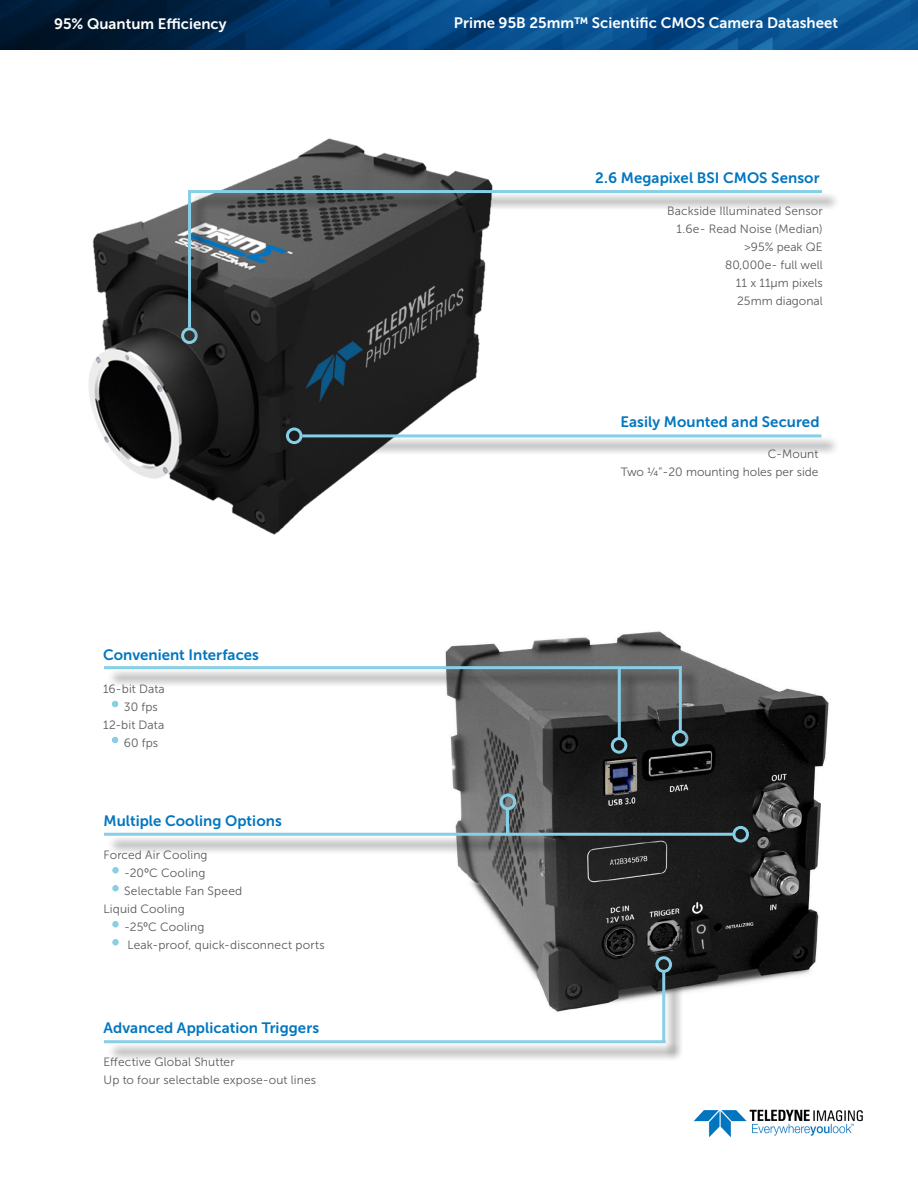
<style>
.page{position:relative;width:918px;height:1188px;background:#fff}
.page>*{position:absolute;margin:0;border:0;box-sizing:border-box;transform-origin:0 0}
.t1{font:15px "Museo Sans 700";letter-spacing:.005em;color:#0076c0}
.t2{font:15px "Museo Sans 700";color:#fff}
.t3{font:12px "Museo Sans 300";letter-spacing:.01em;color:#58595b}
.s1{color:#86cfe6}
.s2{font-family:"Arial"}
</style>
<div class="page">
<img style="left:425px;top:631px;width:404px;height:381px">
<img style="left:89px;top:138px;width:404px;height:397px">
<div style="left:181px;top:327px;width:17px;height:17px;border:3px solid #86cfe6;border-radius:50%"></div>
<div style="left:190px;top:192px;width:650px;height:154px;background:#231f20;opacity:.75"></div>
<hr style="left:188px;top:190px;width:3px;height:138px;background:#86cfe6">
<hr style="left:189px;top:190px;width:633px;height:3px;background:#86cfe6">
<div style="left:286px;top:428px;width:17px;height:16px;border:3px solid #86cfe6;border-radius:50%"></div>
<div style="left:305px;top:437px;width:535px;height:19px;background:#231f20;opacity:.75"></div>
<hr style="left:302px;top:434px;width:519px;height:3px;background:#86cfe6">
<div style="left:672px;top:730px;width:16px;height:17px;border:3px solid #86cfe6;border-radius:50%"></div>
<div style="left:107px;top:668px;width:593px;height:20px;background:#231f20;opacity:.75"></div>
<hr style="left:104px;top:666px;width:578px;height:3px;background:#86cfe6">
<div style="left:681px;top:669px;width:20px;height:82px;background:#231f20;opacity:.75"></div>
<hr style="left:679px;top:666px;width:3px;height:66px;background:#86cfe6">
<div style="left:620px;top:670px;width:20px;height:88px;background:#231f20;opacity:.75"></div>
<hr style="left:618px;top:667px;width:3px;height:72px;background:#86cfe6">
<div style="left:508px;top:813px;width:20px;height:39px;background:#231f20;opacity:.75"></div>
<hr style="left:506px;top:810px;width:3px;height:24px;background:#86cfe6">
<div style="left:611px;top:737px;width:16px;height:17px;border:3px solid #86cfe6;border-radius:50%"></div>
<div style="left:500px;top:794px;width:16px;height:16px;border:3px solid #86cfe6;border-radius:50%"></div>
<div style="left:107px;top:835px;width:644px;height:19px;background:#231f20;opacity:.75"></div>
<hr style="left:104px;top:833px;width:629px;height:3px;background:#86cfe6">
<div style="left:107px;top:1042px;width:577px;height:20px;background:#231f20;opacity:.75"></div>
<hr style="left:104px;top:1040px;width:562px;height:3px;background:#86cfe6">
<div style="left:732px;top:826px;width:17px;height:17px;border:3px solid #86cfe6;border-radius:50%"></div>
<div style="left:655px;top:956px;width:17px;height:17px;border:3px solid #86cfe6;border-radius:50%"></div>
<div style="left:664px;top:975px;width:20px;height:86px;background:#231f20;opacity:.75"></div>
<hr style="left:662px;top:972px;width:3px;height:71px;background:#86cfe6">
<img style="left:693px;top:1109px;width:170px;height:29px">
<img style="left:0;top:0;width:918px;height:49px">
<p class="t2" style="left:54px;top:15px;width:174px">95% Quantum Efficiency</p>
<p class="t2" style="left:454px;top:15px;width:386px">Prime 95B 25mm™ Scientific CMOS Camera Datasheet</p>
<p class="t1" style="left:595px;top:170px;width:226px">2.6 Megapixel BSI CMOS Sensor</p>
<p class="t3" style="left:667px;top:205px;width:157px">Backside Illuminated Sensor</p>
<p class="t3" style="left:677px;top:223px;width:148px">1.6e- Read Noise (Median)</p>
<p class="t3" style="left:744px;top:241px;width:80px">&gt;95% peak QE</p>
<p class="t3" style="left:725px;top:259px;width:99px">80,000e- full well</p>
<p class="t3" style="left:736px;top:277px;width:88px">11 x 11μ m pixels</p>
<p class="t3" style="left:737px;top:295px;width:87px">25mm diagonal</p>
<p class="t1" style="left:620px;top:414px;width:201px">Easily Mounted and Secured</p>
<p class="t1" style="left:103px;top:646px;width:157px">Convenient Interfaces</p>
<p class="t3" style="left:103px;top:682px;width:63px">16-bit Data</p>
<p class="t3" style="left:113px;top:700px;width:47px"><span class="s1">°</span> 30 fps</p>
<p class="t3" style="left:103px;top:718px;width:63px">12-bit Data</p>
<p class="t3" style="left:113px;top:736px;width:47px"><span class="s1">°</span> 60 fps</p>
<p class="t1" style="left:104px;top:813px;width:180px">Multiple Cooling Options</p>
<p class="t3" style="left:104px;top:849px;width:106px">Forced Air Cooling</p>
<p class="t3" style="left:113px;top:867px;width:94px"><span class="s1">°</span> -20<span class="s2">º</span>C Cooling</p>
<p class="t3" style="left:113px;top:885px;width:131px"><span class="s1">°</span> Selectable Fan Speed</p>
<p class="t3" style="left:104px;top:903px;width:83px">Liquid Cooling</p>
<p class="t3" style="left:113px;top:921px;width:93px"><span class="s1">°</span> -25<span class="s2">º</span>C Cooling</p>
<p class="t3" style="left:113px;top:939px;width:213px"><span class="s1">°</span> Leak-proof, quick-disconnect ports</p>
<p class="t1" style="left:104px;top:1020px;width:217px">Advanced Application Triggers</p>
<p class="t3" style="left:104px;top:1056px;width:133px">Effective Global Shutter</p>
<p class="t3" style="left:104px;top:1074px;width:214px">Up to four selectable expose-out lines</p>
<p class="t3" style="left:768px;top:447px;width:52px">C-Mount</p>
<p class="t3" style="left:621px;top:465px;width:199px">Two ¼”-20 mounting holes per side</p>
</div>
